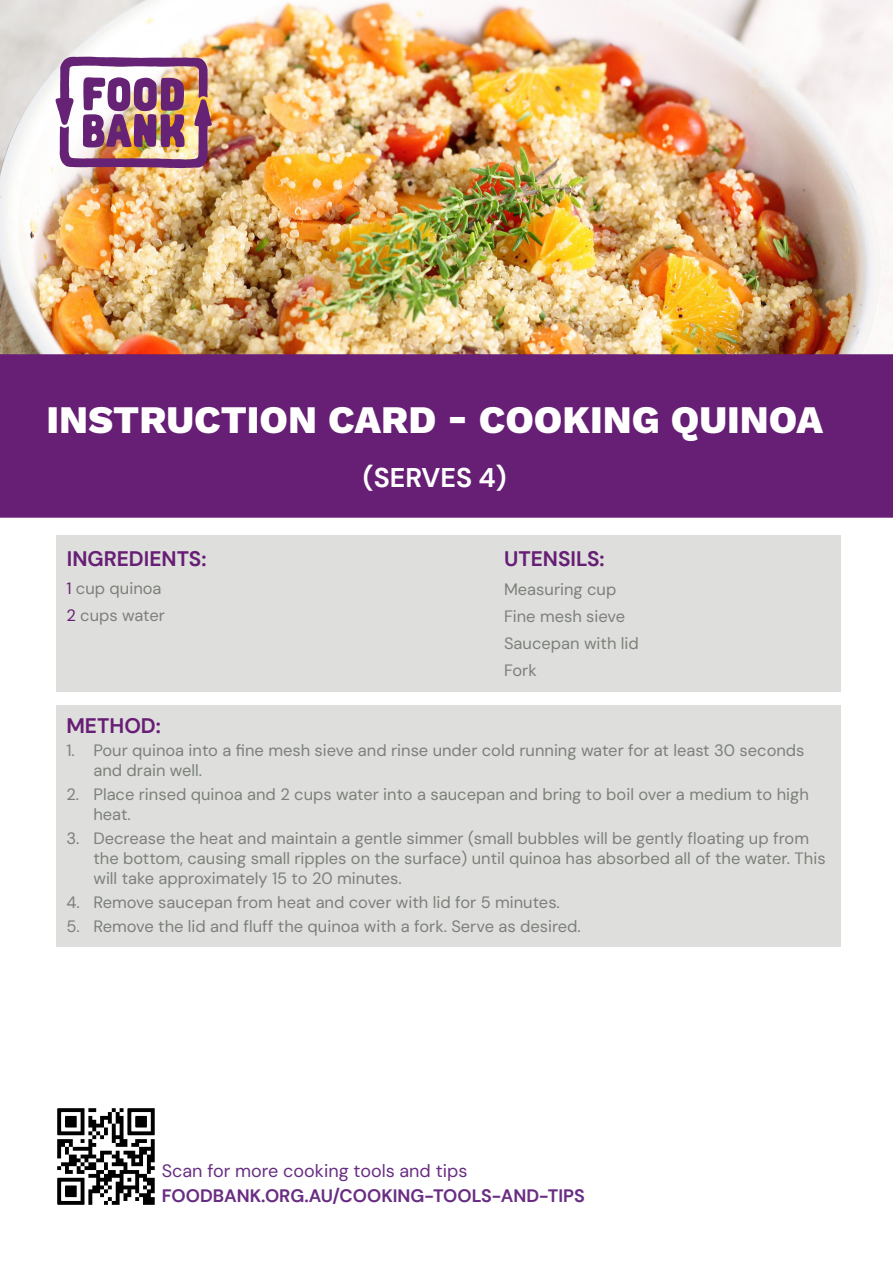
<style>
.page{position:relative;width:893px;height:1263px;background:#fff}
.page>*{position:absolute;margin:0;border:0;box-sizing:border-box;transform-origin:0 0}
.t1{font:800 39px "Work Sans";color:#fff}
.t2{font:700 27px "DM Sans";color:#fff}
.t3{font:700 21px "DM Sans";color:#671e75}
.t4{font:700 18px/24.8px "DM Sans";color:#682d82}
.t5{font:16.5px/19.8px "DM Sans";color:#7c8079}
.s1{color:#671e75}
.s2{font-weight:400}
</style>
<div class="page">
<img style="left:0;top:0;width:893px;height:354px">
<div style="left:1px;top:355px;width:892px;height:162px;background:#671e75"></div>
<div style="left:0;top:354px;width:893px;height:164px;border:2px solid #671e75"></div>
<div style="left:56px;top:536px;width:784px;height:156px;background:#dedfdd"></div>
<div style="left:56px;top:706px;width:784px;height:241px;background:#dedfdd"></div>
<img style="left:56px;top:57px;width:156px;height:111px">
<img style="left:57px;top:1108px;width:98px;height:97px">
<p class="t1" style="left:47px;top:397px;width:778px">INSTRUCTION CARD - COOKING QUINOA</p>
<p class="t2" style="left:363px;top:461px;width:145px">(SERVES 4)</p>
<p class="t3" style="left:67px;top:546px;width:141px">INGREDIENTS:</p>
<p class="t3" style="left:504px;top:546px;width:102px">UTENSILS:</p>
<p class="t5" style="left:66px;top:578px;width:97px"><span class="s1">1</span> cup quinoa</p>
<p class="t5" style="left:66px;top:605px;width:100px"><span class="s1">2</span> cups water</p>
<p class="t5" style="left:504px;top:580px;width:114px">Measuring cup</p>
<p class="t5" style="left:504px;top:607px;width:123px">Fine mesh sieve</p>
<p class="t5" style="left:504px;top:634px;width:136px">Saucepan with lid</p>
<p class="t5" style="left:504px;top:661px;width:34px">Fork</p>
<p class="t3" style="left:66px;top:712px;width:96px">METHOD:</p>
<p class="t5" style="left:93px;top:740px;width:713px;text-indent:-27px">1. Pour quinoa into a fine mesh sieve and rinse under cold running water for at least 30 seconds and drain well.</p>
<p class="t5" style="left:93px;top:784px;width:717px;text-indent:-27px">2. Place rinsed quinoa and 2 cups water into a saucepan and bring to boil over a medium to high heat.</p>
<p class="t5" style="left:93px;top:828px;width:734px;text-indent:-27px">3. Decrease the heat and maintain a gentle simmer (small bubbles will be gently floating up from the bottom, causing small ripples on the surface) until quinoa has absorbed all of the water. This will take approximately 15 to 20 minutes.</p>
<p class="t5" style="left:66px;top:892px;width:495px">4. Remove saucepan from heat and cover with lid for 5 minutes.</p>
<p class="t5" style="left:66px;top:916px;width:516px">5. Remove the lid and fluff the quinoa with a fork. Serve as desired.</p>
<p class="t4" style="left:162px;top:1158px;width:425px"><span class="s2">Scan for more cooking tools and tips<br></span>FOODBANK.ORG.AU/COOKING-TOOLS-AND-TIPS</p>
</div>
